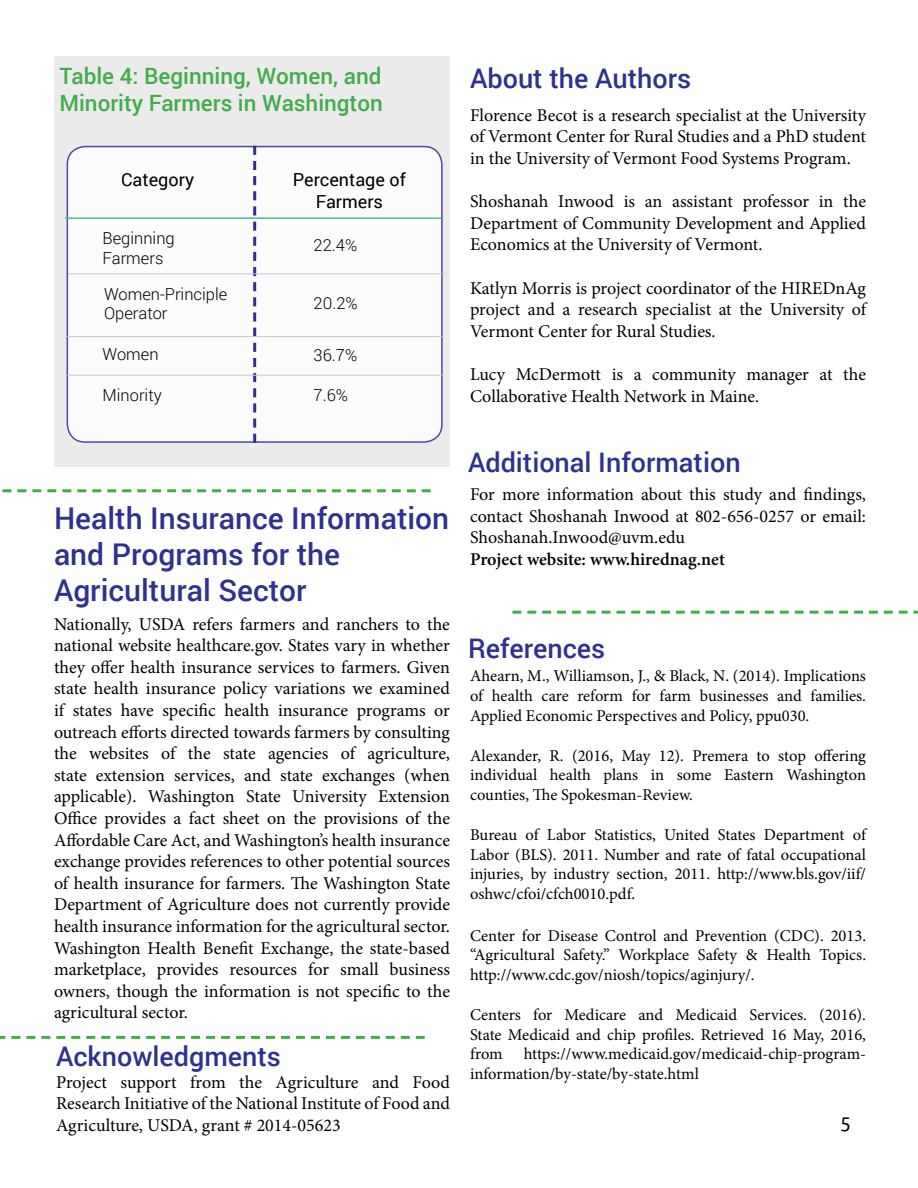
<style>
.page{position:relative;width:918px;height:1188px;background:#fff}
.page>*{position:absolute;margin:0;border:0;box-sizing:border-box;transform-origin:0 0}
.t1{font:500 30px/36px "Roboto";color:#2e3092}
.t2{font:500 27px "Roboto";color:#2e3092}
.t3{font:500 22.5px/27px "Roboto";color:#41ad49}
.t4{font:21px "Enriqueta";color:#000}
.t5{font:18px/21.6px "Minion Pro";letter-spacing:-.005em;color:#000;text-align:justify}
.t6{font:600 18px "Minion Pro";color:#000}
.t7{font:18px/21.6px "Roboto";color:#000;text-align:center}
.t8{font:16.5px/19.8px "Minion Pro";color:#000;text-align:justify}
.t9{font:300 16.5px/19.8px "Roboto";color:#000}
</style>
<div class="page">
<div style="left:54px;top:56px;width:396px;height:410px;background:#ebebec"></div>
<svg style="left:0;top:1036px;width:425px;height:3px"></svg>
<svg style="left:2px;top:489px;width:429px;height:3px"></svg>
<svg style="left:512px;top:611px;width:406px;height:3px"></svg>
<div style="left:67px;top:147px;width:375px;height:295px;background:#fff;border-radius:18px"></div>
<div style="left:67px;top:146px;width:376px;height:297px;border:2px solid #2e3092;border-radius:18px"></div>
<svg style="left:253px;top:146px;width:3px;height:297px"></svg>
<hr style="left:65px;top:217px;width:376px;height:2px;background:#50bc81">
<hr style="left:68px;top:273px;width:376px;height:1px;background:#c6c8ca">
<hr style="left:67px;top:336px;width:376px;height:1px;background:#c6c8ca">
<hr style="left:67px;top:375px;width:376px;height:1px;background:#c6c8ca">
<p class="t3" style="left:59px;top:62px;width:325px">Table 4: Beginning, Women, and<br>Minority Farmers in Washington</p>
<p class="t7" style="left:121px;top:168px;width:74px">Category</p>
<p class="t7" style="left:293px;top:168px;width:115px">Percentage of<br>Farmers</p>
<p class="t9" style="left:103px;top:228px;width:74px">Beginning<br>Farmers</p>
<p class="t9" style="left:314px;top:235px;width:45px">22.4%</p>
<p class="t9" style="left:314px;top:293px;width:46px">20.2%</p>
<p class="t9" style="left:314px;top:345px;width:45px">36.7%</p>
<p class="t9" style="left:314px;top:384px;width:36px">7.6%</p>
<p class="t9" style="left:104px;top:283px;width:125px">Women-Principle<br>Operator</p>
<p class="t9" style="left:103px;top:344px;width:58px">Women</p>
<p class="t9" style="left:103px;top:384px;width:61px">Minority</p>
<h2 class="t2" style="left:470px;top:59px;width:223px">About the Authors</h2>
<p class="t5" style="left:470px;top:104px;width:397px">Florence Becot is a research specialist at the University of Vermont Center for Rural Studies and a PhD student in the University of Vermont Food Systems Program.</p>
<p class="t5" style="left:470px;top:191px;width:398px">Shoshanah Inwood is an assistant professor in the Department of Community Development and Applied Economics at the University of Vermont.</p>
<p class="t5" style="left:470px;top:277px;width:397px">Katlyn Morris is project coordinator of the HIREDnAg project and a research specialist at the University of Vermont Center for Rural Studies.</p>
<p class="t5" style="left:470px;top:364px;width:397px">Lucy McDermott is a community manager at the<br>Collaborative Health Network in Maine.</p>
<h1 class="t1" style="left:54px;top:499px;width:397px">Health Insurance Information and Programs for the<br>Agricultural Sector</h1>
<p class="t5" style="left:54px;top:613px;width:398px">Nationally, USDA refers farmers and ranchers to the national website healthcare.gov. States vary in whether they offer health insurance services to farmers. Given state health insurance policy variations we examined if states have specific health insurance programs or outreach efforts directed towards farmers by consulting the websites of the state agencies of agriculture, state extension services, and state exchanges (when applicable). Washington State University Extension Office provides a fact sheet on the provisions of the Affordable Care Act, and Washington’s health insurance exchange provides references to other potential sources of health insurance for farmers. The Washington State Department of Agriculture does not currently provide health insurance information for the agricultural sector.<br>Washington Health Benefit Exchange, the state-based marketplace, provides resources for small business owners, though the information is not specific to the agricultural sector.</p>
<h2 class="t2" style="left:56px;top:1037px;width:226px">Acknowledgments</h2>
<p class="t5" style="left:56px;top:1071px;width:395px">Project support from the Agriculture and Food Research Initiative of the National Institute of Food and Agriculture, USDA, grant # 2014-05623</p>
<h2 class="t2" style="left:468px;top:443px;width:274px">Additional Information</h2>
<p class="t5" style="left:470px;top:484px;width:398px">For more information about this study and findings, contact Shoshanah Inwood at 802-656-0257 or email:<br>Shoshanah.Inwood@uvm.edu</p>
<p class="t6" style="left:470px;top:547px;width:256px">Project website: www.hirednag.net</p>
<h2 class="t2" style="left:468px;top:630px;width:139px">References</h2>
<p class="t8" style="left:470px;top:666px;width:397px">Ahearn, M., Williamson, J., &amp; Black, N. (2014). Implications of health care reform for farm businesses and families.<br>Applied Economic Perspectives and Policy, ppu030.</p>
<p class="t8" style="left:470px;top:746px;width:398px">Alexander, R. (2016, May 12). Premera to stop offering individual health plans in some Eastern Washington counties, The Spokesman-Review.</p>
<p class="t8" style="left:470px;top:825px;width:397px">Bureau of Labor Statistics, United States Department of Labor (BLS). 2011. Number and rate of fatal occupational injuries, by industry section, 2011. http://www.bls.gov/iif/ oshwc/cfoi/cfch0010.pdf.</p>
<p class="t8" style="left:470px;top:926px;width:398px">Center for Disease Control and Prevention (CDC). 2013. “Agricultural Safety.” Workplace Safety &amp; Health Topics. http://www.cdc.gov/niosh/topics/aginjury/.</p>
<p class="t8" style="left:470px;top:1005px;width:398px">Centers for Medicare and Medicaid Services. (2016).<br>State Medicaid and chip profiles. Retrieved 16 May, 2016, from</p>
<p class="t8" style="left:470px;top:1044px;width:397px;text-indent:54px">https://www.medicaid.gov/medicaid-chip-program&shy;information/by-state/by-state.html</p>
<p class="t4" style="left:841px;top:1106px;width:11px">5</p>
</div>
